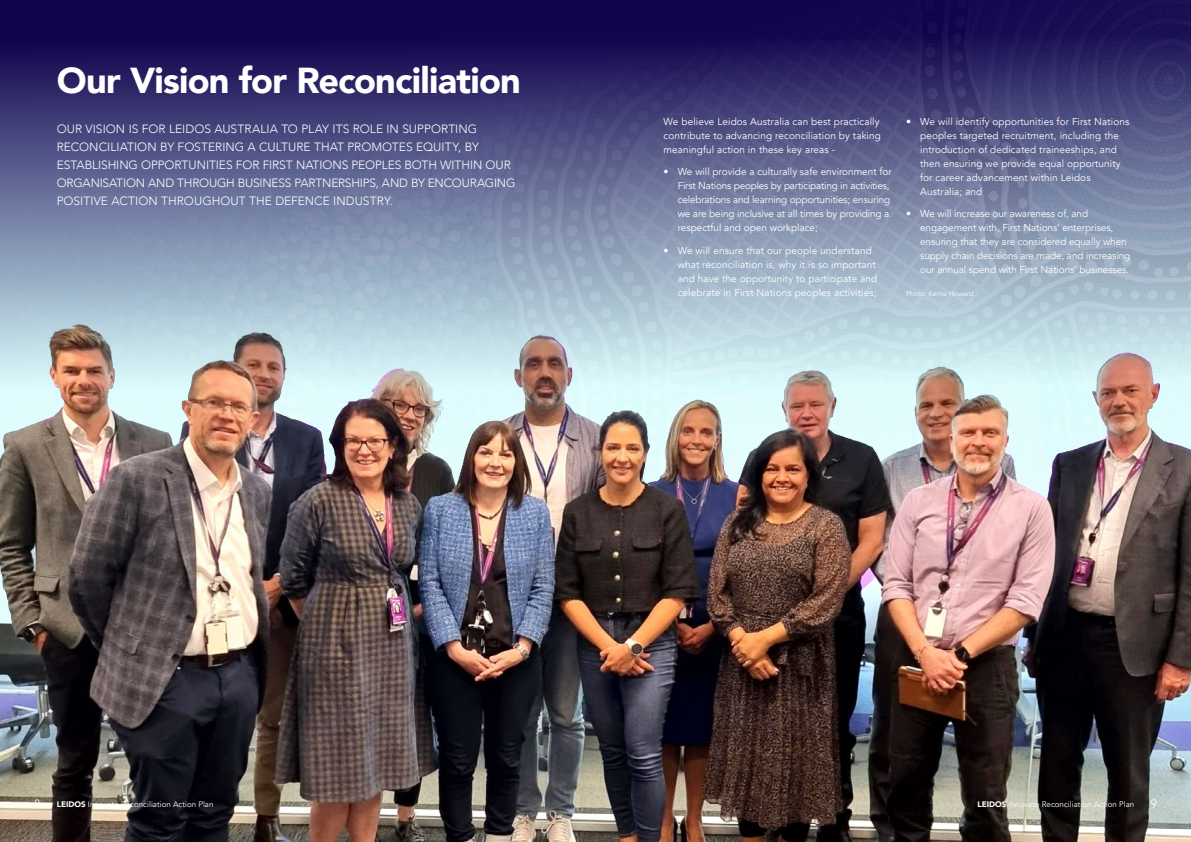
<style>
.page{position:relative;width:1191px;height:842px;background:#fff}
.page>*{position:absolute;margin:0;border:0;box-sizing:border-box;transform-origin:0 0}
.t1{font:900 36px "Avenir";letter-spacing:-.02em;color:#fff}
.t2{font:300 12px/18px "Avenir";letter-spacing:-.005em;color:#fff}
.t3{font:10px/14px "Avenir";letter-spacing:.01em;color:#fff}
.t4{font:10px/14px "Avenir";letter-spacing:-.015em;color:#fff}
.t5{font:10px/14px "Avenir";letter-spacing:-.01em;color:#fff}
.t6{font:8px "Avenir";color:#fff}
.t7{font:7px "Avenir";color:#fff}
.s1{font-weight:900}
</style>
<div class="page">
<svg style="left:0;top:0;width:1191px;height:324px;background:#5e638f"></svg>
<img style="left:0;top:324px;width:1191px;height:518px">
<h1 class="t1" style="left:57px;top:49px;width:466px">Our Vision for Reconciliation</h1>
<p class="t2" style="left:57px;top:120px;width:460px">OUR VISION IS FOR LEIDOS AUSTRALIA TO PLAY ITS ROLE IN SUPPORTING RECONCILIATION BY FOSTERING A CULTURE THAT PROMOTES EQUITY, BY ESTABLISHING OPPORTUNITIES FOR FIRST NATIONS PEOPLES BOTH WITHIN OUR ORGANISATION AND THROUGH BUSINESS PARTNERSHIPS, AND BY ENCOURAGING POSITIVE ACTION THROUGHOUT THE DEFENCE INDUSTRY.</p>
<p class="t3" style="left:663px;top:115px;width:219px">We believe Leidos Australia can best practically contribute to advancing reconciliation by taking meaningful action in these key areas -</p>
<p class="t4" style="left:677px;top:165px;width:215px;text-indent:-14px">• We will provide a culturally safe environment for First Nations peoples by participating in activities, celebrations and learning opportunities; ensuring we are being inclusive at all times by providing a respectful and open workplace;</p>
<p class="t3" style="left:677px;top:244px;width:201px;text-indent:-14px">• We will ensure that our people understand what reconciliation is, why it is so important and have the opportunity to participate and celebrate in First Nations peoples activities;</p>
<p class="t3" style="left:920px;top:115px;width:211px;text-indent:-14px">• We will identify opportunities for First Nations peoples targeted recruitment, including the introduction of dedicated traineeships, and then ensuring we provide equal opportunity for career advancement within Leidos Australia; and</p>
<p class="t5" style="left:920px;top:207px;width:212px;text-indent:-14px">• We will increase our awareness of, and engagement with, First Nations’ enterprises, ensuring that they are considered equally when supply chain decisions are made, and increasing our annual spend with First Nations’ businesses.</p>
<p class="t7" style="left:906px;top:289px;width:69px">Photo: Kerrie Howard</p>
<p class="t2" style="left:34px;top:795px;width:8px">8</p>
<p class="t6" style="left:57px;top:799px;width:158px"><span class="s1">LEIDOS</span> Innovate Reconciliation Action Plan</p>
<p class="t6" style="left:977px;top:799px;width:158px"><span class="s1">LEIDOS</span> Innovate Reconciliation Action Plan</p>
<p class="t2" style="left:1150px;top:795px;width:8px">9</p>
</div>
